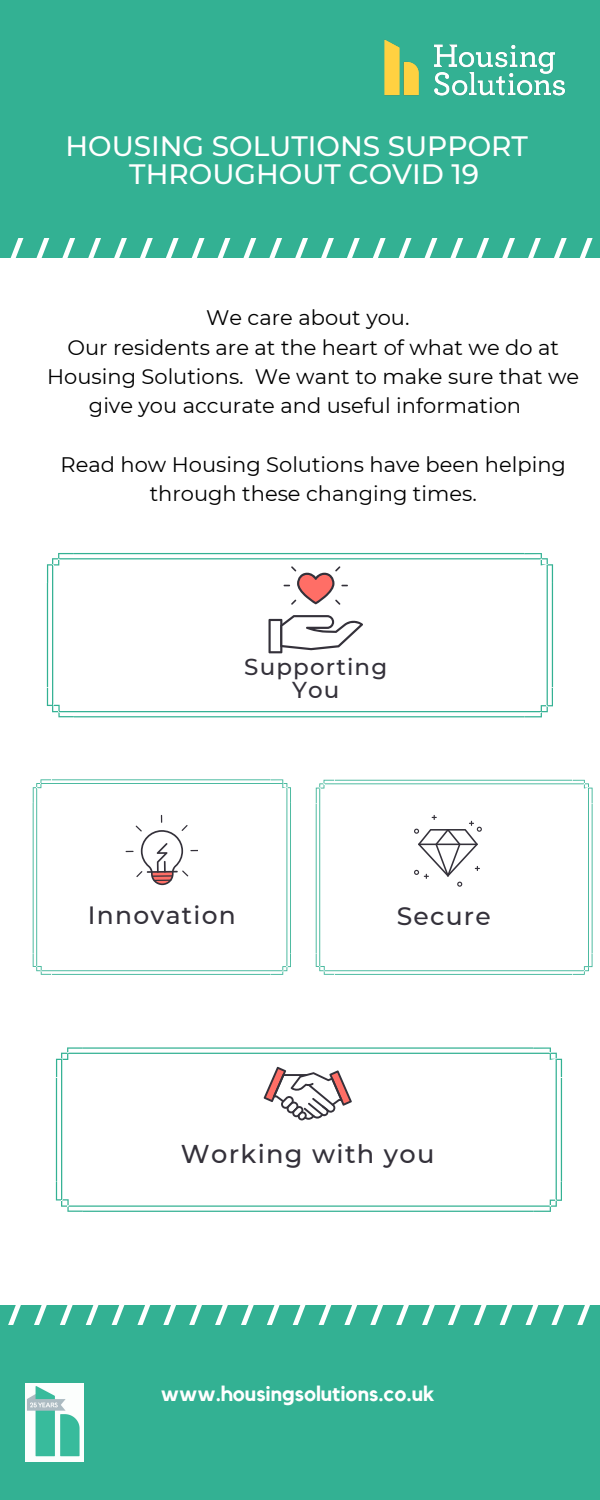
<style>
.page{position:relative;width:600px;height:1500px;background:#fff}
.page>*{position:absolute;margin:0;border:0;box-sizing:border-box;transform-origin:0 0}
.t1{font:500 28px/27.8px "Montserrat";color:#fff;text-align:center}
.t2{font:500 25.7px "Montserrat";letter-spacing:.05em;color:#34313a}
.t3{font:500 25.1px "Montserrat";letter-spacing:.05em;color:#34313a}
.t4{font:500 25px "Montserrat";letter-spacing:.05em;color:#34313a}
.t5{font:500 23px/22.5px "Montserrat";letter-spacing:.05em;color:#34313a;text-align:center}
.t6{font:21px/29.2px "Montserrat";color:#000;text-align:center}
.t7{font:700 21px "Kollektif";color:#fff}
</style>
<div class="page">
<div style="left:0;top:0;width:600px;height:257px;background:#33b193"></div>
<div style="left:0;top:1306px;width:600px;height:194px;background:#33b193"></div>
<svg style="left:0;top:239px;width:600px;height:19px"></svg>
<svg style="left:0;top:1305px;width:600px;height:20px"></svg>
<img style="left:384px;top:39px;width:181px;height:57px">
<img style="left:26px;top:1383px;width:57px;height:78px">
<svg style="left:33px;top:779px;width:258px;height:196px"></svg>
<svg style="left:126px;top:815px;width:72px;height:70px"></svg>
<svg style="left:316px;top:780px;width:277px;height:195px"></svg>
<svg style="left:47px;top:553px;width:506px;height:164px"></svg>
<svg style="left:56px;top:1047px;width:506px;height:165px"></svg>
<h1 class="t1" style="left:65px;top:132px;width:464px">HOUSING SOLUTIONS SUPPORT<br>THROUGHOUT COVID 19</h1>
<p class="t6" style="left:206px;top:303px;width:205px">We care about you.</p>
<p class="t6" style="left:67px;top:333px;width:493px">Our residents are at the heart of what we do at</p>
<p class="t6" style="left:47px;top:362px;width:534px">Housing Solutions. We want to make sure that we</p>
<p class="t6" style="left:89px;top:391px;width:434px">give you accurate and useful information</p>
<p class="t6" style="left:61px;top:450px;width:507px">Read how Housing Solutions have been helping through these changing times.</p>
<p class="t5" style="left:244px;top:656px;width:145px">Supporting<br>You</p>
<p class="t4" style="left:88px;top:900px;width:149px">Innovation</p>
<p class="t3" style="left:397px;top:900px;width:96px">Secure</p>
<p class="t2" style="left:181px;top:1138px;width:255px">Working with you</p>
<p class="t7" style="left:161px;top:1384px;width:275px">www.housingsolutions.co.uk</p>
</div>
